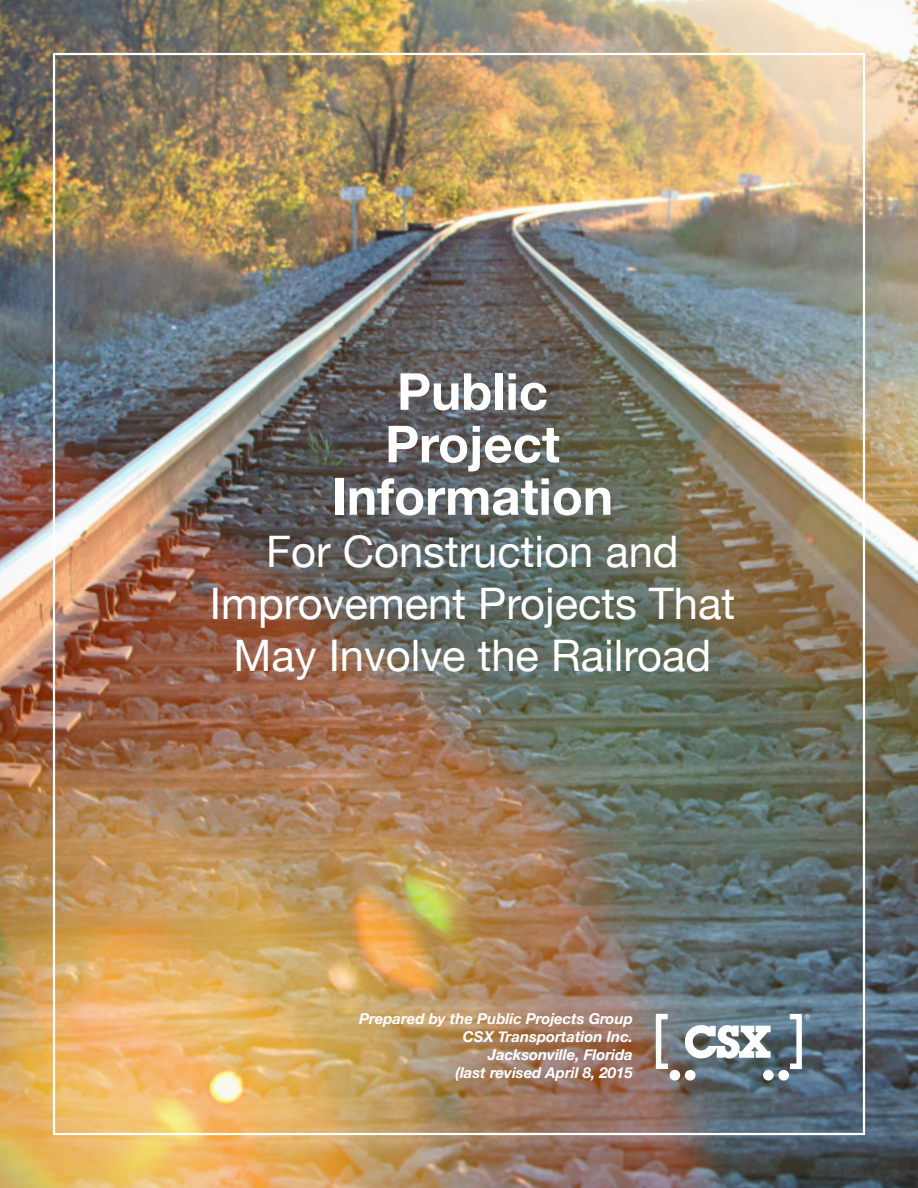
<style>
.page{position:relative;width:918px;height:1188px;background:#fff}
.page>*{position:absolute;margin:0;border:0;box-sizing:border-box;transform-origin:0 0}
.t1{font:700 51px "Helvetica Neue";color:#fff}
.t2{font:43.5px "Helvetica Neue";color:#fff}
.t3{font:italic 700 15px "Helvetica Neue";color:#fff}
</style>
<div class="page">
<img style="left:0;top:0;width:918px;height:1188px">
<div style="left:670px;top:1070px;width:10px;height:11px;background:#fff;border-radius:50%"></div>
<div style="left:685px;top:1070px;width:11px;height:11px;background:#fff;border-radius:50%"></div>
<div style="left:763px;top:1070px;width:11px;height:11px;background:#fff;border-radius:50%"></div>
<div style="left:778px;top:1070px;width:11px;height:11px;background:#fff;border-radius:50%"></div>
<svg style="left:656px;top:1014px;width:12px;height:55px"></svg>
<svg style="left:684px;top:1024px;width:87px;height:35px"></svg>
<svg style="left:790px;top:1014px;width:20px;height:55px"></svg>
<p class="t1" style="left:397px;top:360px;width:153px">Public</p>
<p class="t1" style="left:385px;top:413px;width:176px">Project</p>
<p class="t1" style="left:332px;top:465px;width:283px">Information</p>
<p class="t2" style="left:266px;top:520px;width:414px">For Construction and</p>
<p class="t2" style="left:210px;top:572px;width:527px">Improvement Projects That</p>
<p class="t2" style="left:234px;top:625px;width:479px">May Involve the Railroad</p>
<p class="t3" style="left:359px;top:1007px;width:275px">Prepared by the Public Projects Group</p>
<p class="t3" style="left:463px;top:1025px;width:172px">CSX Transportation Inc.</p>
<p class="t3" style="left:488px;top:1043px;width:147px">Jacksonville, Florida</p>
<p class="t3" style="left:456px;top:1061px;width:179px">(last revised April 8, 2015</p>
</div>
